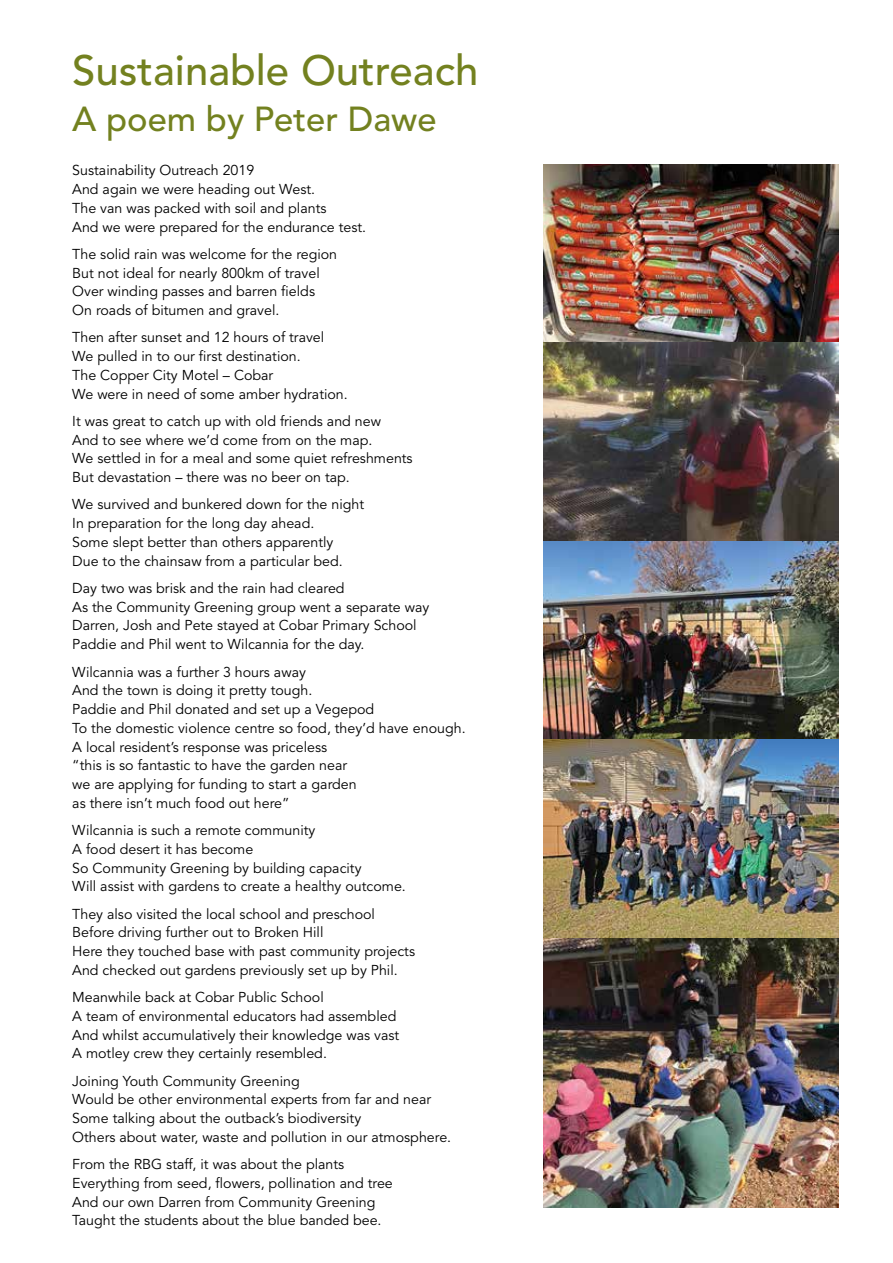
<style>
.page{position:relative;width:893px;height:1263px;background:#fff}
.page>*{position:absolute;margin:0;border:0;box-sizing:border-box;transform-origin:0 0}
.t1{font:500 42px "Avenir LT Std";color:#73811f}
.t2{font:500 34.5px "Avenir LT Std";color:#73811f}
.t3{font:14.25px/18.8px "Avenir LT Std";color:#000}
</style>
<div class="page">
<img style="left:543px;top:165px;width:296px;height:1043px">
<h1 class="t1" style="left:72px;top:46px;width:408px">Sustainable Outreach</h1>
<h2 class="t2" style="left:72px;top:99px;width:366px">A poem by Peter Dawe</h2>
<p class="t3" style="left:72px;top:161px;width:295px">Sustainability Outreach 2019<br>And again we were heading out West.<br>The van was packed with soil and plants<br>And we were prepared for the endurance test.</p>
<p class="t3" style="left:72px;top:245px;width:266px">The solid rain was welcome for the region But not ideal for nearly 800km of travel Over winding passes and barren fields On roads of bitumen and gravel.</p>
<p class="t3" style="left:72px;top:328px;width:277px">Then after sunset and 12 hours of travel We pulled in to our first destination.<br>The Copper City Motel – Cobar<br>We were in need of some amber hydration.</p>
<p class="t3" style="left:72px;top:412px;width:342px">It was great to catch up with old friends and new<br>And to see where we’d come from on the map.<br>We settled in for a meal and some quiet refreshments But devastation – there was no beer on tap.</p>
<p class="t3" style="left:72px;top:495px;width:293px">We survived and bunkered down for the night In preparation for the long day ahead.<br>Some slept better than others apparently<br>Due to the chainsaw from a particular bed.</p>
<p class="t3" style="left:72px;top:579px;width:359px">Day two was brisk and the rain had cleared<br>As the Community Greening group went a separate way Darren, Josh and Pete stayed at Cobar Primary School Paddie and Phil went to Wilcannia for the day.</p>
<p class="t3" style="left:72px;top:663px;width:395px">Wilcannia was a further 3 hours away<br>And the town is doing it pretty tough.<br>Paddie and Phil donated and set up a Vegepod<br>To the domestic violence centre so food, they’d have enough.<br>A local resident’s response was priceless<br>“this is so fantastic to have the garden near<br>we are applying for funding to start a garden<br>as there isn’t much food out here”</p>
<p class="t3" style="left:72px;top:821px;width:335px">Wilcannia is such a remote community<br>A food desert it has become<br>So Community Greening by building capacity<br>Will assist with gardens to create a healthy outcome.</p>
<p class="t3" style="left:72px;top:905px;width:344px">They also visited the local school and preschool Before driving further out to Broken Hill<br>Here they touched base with past community projects And checked out gardens previously set up by Phil.</p>
<p class="t3" style="left:72px;top:988px;width:328px">Meanwhile back at Cobar Public School<br>A team of environmental educators had assembled And whilst accumulatively their knowledge was vast A motley crew they certainly resembled.</p>
<p class="t3" style="left:72px;top:1072px;width:380px">Joining Youth Community Greening<br>Would be other environmental experts from far and near Some talking about the outback’s biodiversity<br>Others about water, waste and pollution in our atmosphere.</p>
<p class="t3" style="left:72px;top:1155px;width:322px">From the RBG staff, it was about the plants Everything from seed, flowers, pollination and tree And our own Darren from Community Greening Taught the students about the blue banded bee.</p>
</div>
